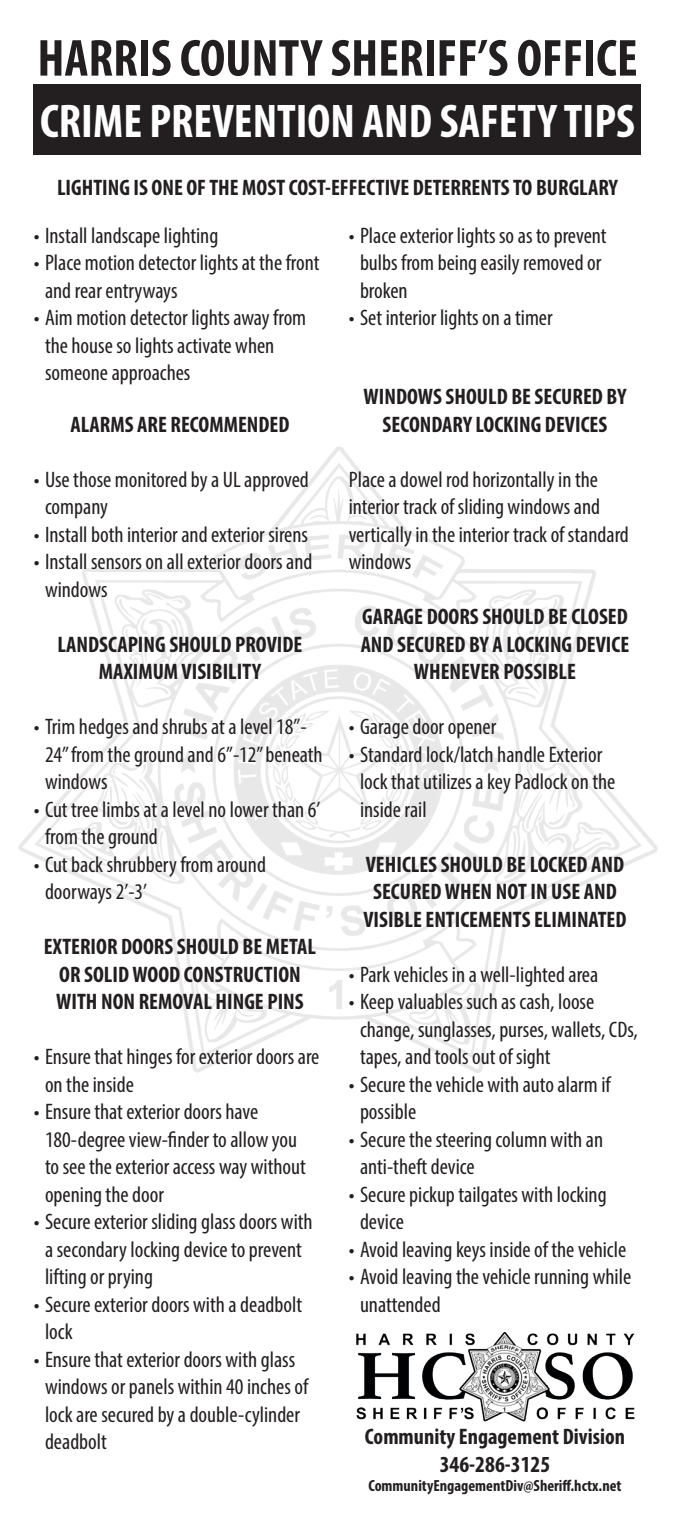
<style>
.page{position:relative;width:675px;height:1530px;background:#fff}
.page>*{position:absolute;margin:0;border:0;box-sizing:border-box;transform-origin:0 0}
.t1{font:700 condensed 52.5px "Myriad Pro";color:#231f20}
.t2{font:700 condensed 47.5px "Myriad Pro";color:#fff}
.t3{font:700 condensed 23px "Myriad Pro";color:#231f20}
.t4{font:condensed 22.5px/27.5px "Myriad Pro";color:#231f20}
.t5{font:700 condensed 22.5px/27.5px "Myriad Pro";color:#231f20;text-align:center}
.t6{font:700 condensed 16.25px "Myriad Pro";color:#231f20}
</style>
<div class="page">
<img style="left:18px;top:446px;width:640px;height:627px">
<div style="left:34px;top:84px;width:607px;height:71px;background:#231f20"></div>
<img style="left:356px;top:1332px;width:279px;height:90px">
<p class="t1" style="left:37px;top:25px;width:602px">HARRIS COUNTY SHERIFF’S OFFICE</p>
<p class="t2" style="left:40px;top:92px;width:596px">CRIME PREVENTION AND SAFETY TIPS</p>
<p class="t5" style="left:57px;top:174px;width:562px">LIGHTING IS ONE OF THE MOST COST-EFFECTIVE DETERRENTS TO BURGLARY</p>
<p class="t4" style="left:34px;top:221px;width:186px">• Install landscape lighting</p>
<p class="t4" style="left:45px;top:249px;width:276px;text-indent:-11px">• Place motion detector lights at the front and rear entryways</p>
<p class="t4" style="left:45px;top:304px;width:263px;text-indent:-11px">• Aim motion detector lights away from the house so lights activate when someone approaches</p>
<p class="t4" style="left:360px;top:221px;width:248px;text-indent:-11px">• Place exterior lights so as to prevent bulbs from being easily removed or broken</p>
<p class="t4" style="left:349px;top:304px;width:205px">• Set interior lights on a timer</p>
<p class="t5" style="left:71px;top:410px;width:220px">ALARMS ARE RECOMMENDED</p>
<p class="t4" style="left:45px;top:465px;width:265px;text-indent:-11px">• Use those monitored by a UL approved company</p>
<p class="t4" style="left:34px;top:520px;width:276px">• Install both interior and exterior sirens</p>
<p class="t4" style="left:45px;top:548px;width:269px;text-indent:-11px">• Install sensors on all exterior doors and windows</p>
<p class="t5" style="left:58px;top:630px;width:246px">LANDSCAPING SHOULD PROVIDE<br>MAXIMUM VISIBILITY</p>
<p class="t4" style="left:45px;top:713px;width:279px;text-indent:-11px">• Trim hedges and shrubs at a level 18”-<br>24” from the ground and 6”-12” beneath windows</p>
<p class="t4" style="left:45px;top:795px;width:277px;text-indent:-11px">• Cut tree limbs at a level no lower than 6’ from the ground</p>
<p class="t4" style="left:45px;top:850px;width:222px;text-indent:-11px">• Cut back shrubbery from around doorways 2’-3’</p>
<p class="t5" style="left:44px;top:933px;width:274px">EXTERIOR DOORS SHOULD BE METAL<br>OR SOLID WOOD CONSTRUCTION</p>
<p class="t5" style="left:56px;top:988px;width:249px">WITH NON REMOVAL HINGE PINS</p>
<p class="t4" style="left:45px;top:1043px;width:276px;text-indent:-11px">• Ensure that hinges for exterior doors are on the inside</p>
<p class="t4" style="left:45px;top:1098px;width:262px;text-indent:-11px">• Ensure that exterior doors have<br>180-degree view-finder to allow you to see the exterior access way without opening the door</p>
<p class="t4" style="left:45px;top:1208px;width:269px;text-indent:-11px">• Secure exterior sliding glass doors with a secondary locking device to prevent lifting or prying</p>
<p class="t4" style="left:45px;top:1290px;width:259px;text-indent:-11px">• Secure exterior doors with a deadbolt lock</p>
<p class="t4" style="left:45px;top:1345px;width:265px;text-indent:-11px">• Ensure that exterior doors with glass windows or panels within 40 inches of lock are secured by a double-cylinder deadbolt</p>
<p class="t5" style="left:364px;top:383px;width:264px">WINDOWS SHOULD BE SECURED BY<br>SECONDARY LOCKING DEVICES</p>
<p class="t4" style="left:349px;top:465px;width:282px">Place a dowel rod horizontally in the interior track of sliding windows and vertically in the interior track of standard windows</p>
<p class="t5" style="left:361px;top:603px;width:270px">GARAGE DOORS SHOULD BE CLOSED<br>AND SECURED BY A LOCKING DEVICE<br>WHENEVER POSSIBLE</p>
<p class="t4" style="left:349px;top:713px;width:149px">• Garage door opener</p>
<p class="t4" style="left:360px;top:740px;width:257px;text-indent:-11px">• Standard lock/latch handle Exterior lock that utilizes a key Padlock on the inside rail</p>
<p class="t5" style="left:363px;top:850px;width:265px">VEHICLES SHOULD BE LOCKED AND<br>SECURED WHEN NOT IN USE AND<br>VISIBLE ENTICEMENTS ELIMINATED</p>
<p class="t4" style="left:349px;top:960px;width:251px">• Park vehicles in a well-lighted area</p>
<p class="t4" style="left:360px;top:988px;width:279px;text-indent:-11px">• Keep valuables such as cash, loose change, sunglasses, purses, wallets, CDs, tapes, and tools out of sight</p>
<p class="t4" style="left:360px;top:1070px;width:252px;text-indent:-11px">• Secure the vehicle with auto alarm if possible</p>
<p class="t4" style="left:360px;top:1125px;width:245px;text-indent:-11px">• Secure the steering column with an anti-theft device</p>
<p class="t4" style="left:360px;top:1180px;width:248px;text-indent:-11px">• Secure pickup tailgates with locking device</p>
<p class="t4" style="left:349px;top:1235px;width:279px">• Avoid leaving keys inside of the vehicle</p>
<p class="t4" style="left:360px;top:1263px;width:273px;text-indent:-11px">• Avoid leaving the vehicle running while unattended</p>
<p class="t5" style="left:365px;top:1423px;width:262px">Community Engagement Division</p>
<p class="t3" style="left:440px;top:1450px;width:112px">346-286-3125</p>
<p class="t6" style="left:368px;top:1476px;width:255px">CommunityEngagementDiv@Sheriff.hctx.net</p>
</div>
